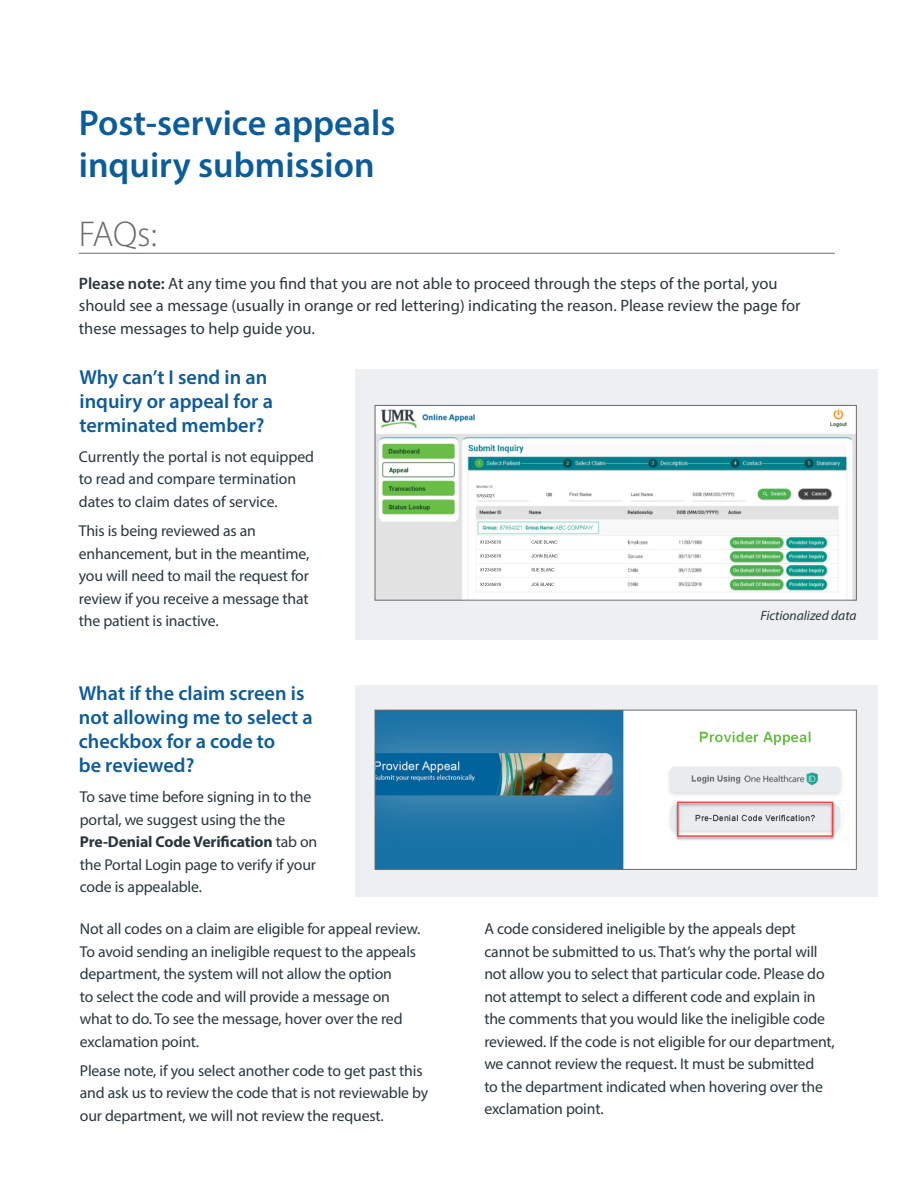
<style>
.page{position:relative;width:918px;height:1188px;background:#fff}
.page>*{position:absolute;margin:0;border:0;box-sizing:border-box;transform-origin:0 0}
.Question{font:600 36px "Myriad Pro";color:#0d5c9a}
.Section_headers_FAQ{font:300 36px "Myriad Pro";color:#6a6b6c}
.Question-2{font:600 20.25px/24px "Myriad Pro";color:#0d5c9a}
.Section_headers_FAQ-2{font:16.5px/22.5px "Myriad Pro";color:#2a373d}
.bulleted_body_copy{font:15.75px/22.5px "Myriad Pro";letter-spacing:-.01em;color:#2a373d}
.t1{font:italic 13.5px "Myriad Pro";color:#2a373d}
.s1{font-weight:600}
.s2{font-weight:700}
</style>
<div class="page">
<div style="left:355px;top:369px;width:523px;height:270px;background:#edeff0"></div>
<hr style="left:79px;top:253px;width:756px;height:1px;background:#6a6b6c">
<img style="left:377px;top:407px;width:478px;height:191px">
<div style="left:375px;top:405px;width:482px;height:195px;border:1px solid #6a6b6c"></div>
<div style="left:355px;top:685px;width:523px;height:211px;background:#edeff0"></div>
<img style="left:377px;top:712px;width:478px;height:156px">
<div style="left:375px;top:710px;width:482px;height:160px;border:1px solid #6a6b6c"></div>
<p class="Question" style="left:79px;top:100px;width:318px">Post-service appeals</p>
<p class="Question" style="left:79px;top:142px;width:297px">inquiry submission</p>
<p class="Section_headers_FAQ" style="left:79px;top:212px;width:80px">FAQs:</p>
<p class="Section_headers_FAQ-2" style="left:79px;top:272px;width:723px"><span class="s1">Please note:</span> At any time you find that you are not able to proceed through the steps of the portal, you should see a message (usually in orange or red lettering) indicating the reason. Please review the page for these messages to help guide you.</p>
<p class="Question-2" style="left:80px;top:365px;width:195px">Why can’t I send in an inquiry or appeal for a terminated member?</p>
<p class="bulleted_body_copy" style="left:79px;top:445px;width:237px">Currently the portal is not equipped to read and compare termination dates to claim dates of service.</p>
<p class="bulleted_body_copy" style="left:79px;top:519px;width:232px">This is being reviewed as an enhancement, but in the meantime, you will need to mail the request for review if you receive a message that the patient is inactive.</p>
<p class="Question-2" style="left:79px;top:681px;width:235px">What if the claim screen is not allowing me to select a checkbox for a code to<br>be reviewed?</p>
<p class="bulleted_body_copy" style="left:80px;top:786px;width:239px">To save time before signing in to the portal, we suggest using the the<br><span class="s2">Pre-Denial Code Verification</span> tab on the Portal Login page to verify if your code is appealable.</p>
<p class="bulleted_body_copy" style="left:80px;top:917px;width:342px">Not all codes on a claim are eligible for appeal review.<br>To avoid sending an ineligible request to the appeals department, the system will not allow the option<br>to select the code and will provide a message on what to do. To see the message, hover over the red exclamation point.</p>
<p class="bulleted_body_copy" style="left:80px;top:1059px;width:350px">Please note, if you select another code to get past this and ask us to review the code that is not reviewable by our department, we will not review the request.</p>
<p class="t1" style="left:760px;top:607px;width:98px">Fictionalized data</p>
<p class="bulleted_body_copy" style="left:484px;top:917px;width:352px">A code considered ineligible by the appeals dept cannot be submitted to us. That’s why the portal will not allow you to select that particular code. Please do not attempt to select a different code and explain in the comments that you would like the ineligible code reviewed. If the code is not eligible for our department, we cannot review the request. It must be submitted<br>to the department indicated when hovering over the exclamation point.</p>
</div>
